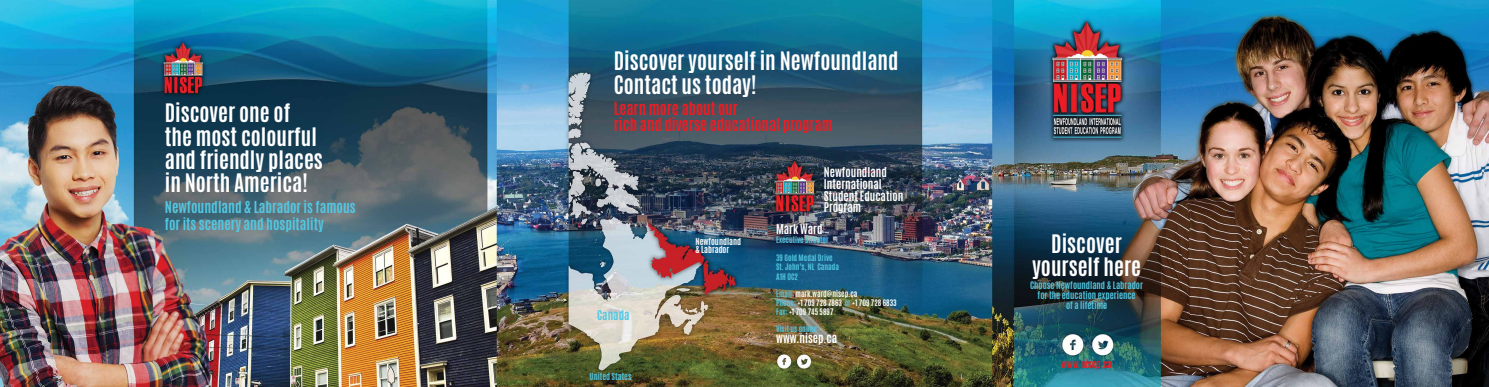
<style>
.page{position:relative;width:1489px;height:387px;background:#fff}
.page>*{position:absolute;margin:0;border:0;box-sizing:border-box;transform-origin:0 0}
.t1{font:700 21.25px/23.1px "Antonio";color:#fff}
.t2{font:700 15px/16.2px "Antonio";color:#eb1d24}
.t3{font:700 13.75px/17.5px "Antonio";color:#52c7e2}
.t4{font:700 11.25px/11.9px "Antonio";color:#fff}
.t5{font:700 11.25px "Antonio";color:#52c7e2}
.t6{font:700 9.38px "Antonio";color:#eb1d24}
.t7{font:700 8.75px/10px "Antonio";color:#52c7e2;text-align:center}
.t8{font:700 8.12px/8.1px "Antonio";color:#fff}
.t9{font:700 8.12px "Antonio";color:#52c7e2}
.t10{font:700 7.5px/8.8px "Antonio";color:#fff}
.t11{font:700 7.5px/9.1px "Antonio";color:#52c7e2}
.s1{color:#52c7e2}
</style>
<div class="page">
<img style="left:0;top:0;width:1488px;height:386px">
<p class="t1" style="left:165px;top:102px;width:160px">Discover one of<br>the most colourful and friendly places in North America!</p>
<p class="t3" style="left:165px;top:198px;width:192px">Newfoundland &amp; Labrador is famous for its scenery and hospitality</p>
<p class="t1" style="left:614px;top:50px;width:286px">Discover yourself in Newfoundland<br>Contact us today!</p>
<p class="t2" style="left:614px;top:101px;width:220px">Learn more about our<br>rich and diverse educational program</p>
<p class="t5" style="left:597px;top:306px;width:34px">Canada</p>
<p class="t9" style="left:589px;top:370px;width:43px">United States</p>
<p class="t8" style="left:695px;top:237px;width:47px">Newfoundland &amp; Labrador</p>
<p class="t4" style="left:823px;top:166px;width:81px">Newfoundland<br>International<br>Student Education<br>Program</p>
<p class="t4" style="left:776px;top:223px;width:48px">Mark Ward</p>
<p class="t11" style="left:776px;top:235px;width:54px">Executive Director</p>
<p class="t11" style="left:776px;top:253px;width:64px">39 Gold Medal Drive<br>St. John’s, NL Canada<br>A1H 0C2</p>
<p class="t10" style="left:776px;top:289px;width:122px"><span class="s1">Email:</span> mark.ward@nisep.ca<br><span class="s1">Phone:</span> +1 709 728 7863 <span class="s1">or</span> +1 709 728 6833<br><span class="s1">Fax:</span> +1 709 745 5897</p>
<p class="t11" style="left:776px;top:324px;width:45px">Visit us online:</p>
<p class="t4" style="left:776px;top:332px;width:62px">www.nisep.ca</p>
<p class="t1" style="left:1032px;top:232px;width:110px;text-align:center">Discover yourself here</p>
<p class="t7" style="left:1030px;top:280px;width:114px">Choose Newfoundland &amp; Labrador for the education experience<br>of a lifetime</p>
<p class="t6" style="left:1061px;top:357px;width:52px">www.nisep.ca</p>
</div>
